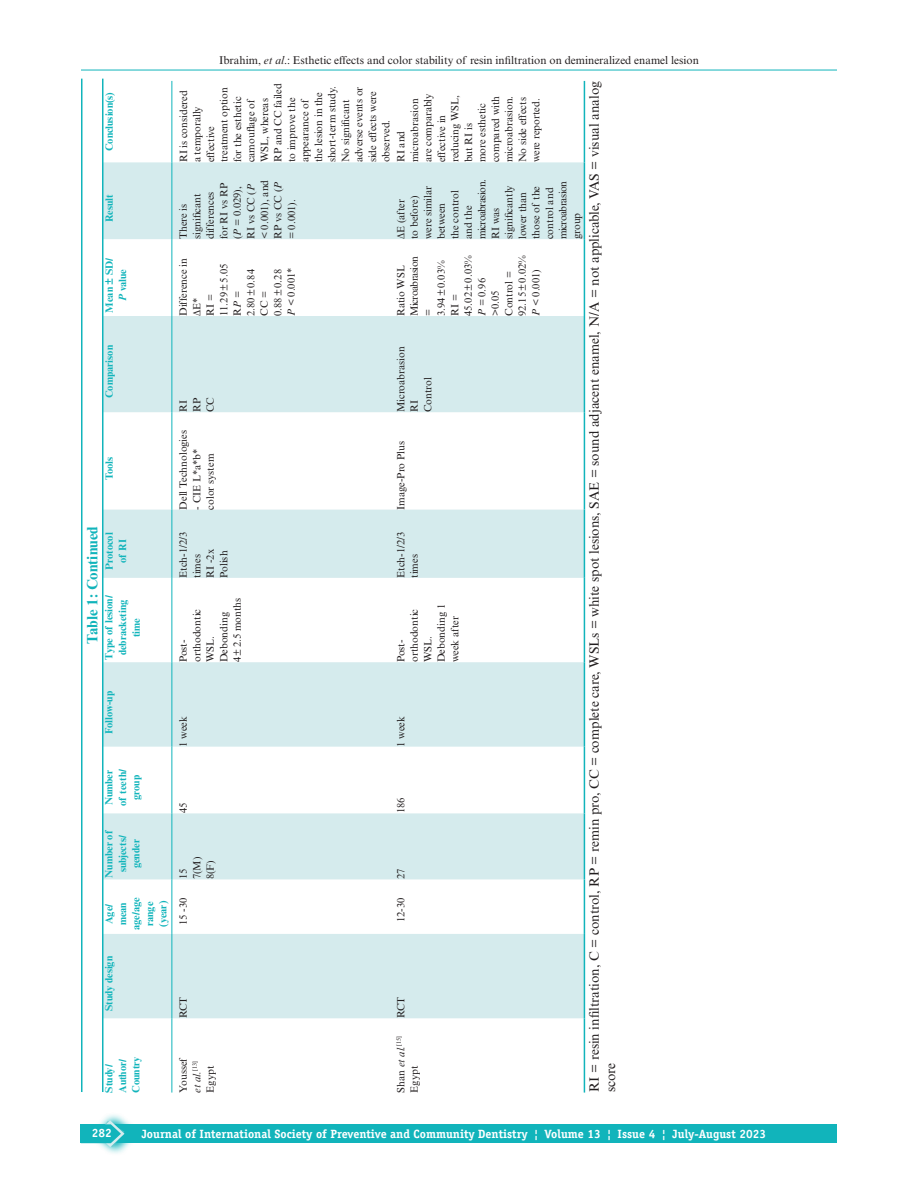
<style>
.page{position:relative;width:918px;height:1188px;background:#fff}
.page>*{position:absolute;margin:0;border:0;box-sizing:border-box;transform-origin:0 0}
.t1{font:700 15px "Times New Roman MT Std";color:#11b4bb}
.t2{font:13.5px/16.5px "Times New Roman MT Std";color:#231f20}
.t3{font:700 12px "Officina Serif Std";color:#fff}
.t4{font:11.25px "Times New Roman MT Std";color:#231f20}
.t5{font:10.5px/13.5px "Times New Roman MT Std";color:#231f20}
.t6{font:700 10.5px/13.5px "Times New Roman MT Std";color:#11b4bb;text-align:center}
.s1{font-style:italic}
</style>
<div class="page">
<div style="left:81px;top:1124px;width:756px;height:19px;background:#11b4bb"></div>
<svg style="left:102px;top:1114px;width:29px;height:40px"></svg>
<svg style="left:81px;top:1120px;width:44px;height:27px"></svg>
<hr style="left:81px;top:70px;width:756px;height:1px;background:#11b4bb">
<svg style="left:104px;top:162px;width:480px;height:856px;fill:#d5ebed"></svg>
<hr style="left:171px;top:1018px;width:1px;height:75px;background:#11b4bb">
<hr style="left:171px;top:934px;width:1px;height:84px;background:#11b4bb">
<hr style="left:171px;top:879px;width:1px;height:55px;background:#11b4bb">
<hr style="left:171px;top:813px;width:1px;height:66px;background:#11b4bb">
<hr style="left:171px;top:747px;width:1px;height:66px;background:#11b4bb">
<hr style="left:171px;top:662px;width:1px;height:85px;background:#11b4bb">
<hr style="left:171px;top:578px;width:1px;height:84px;background:#11b4bb">
<hr style="left:171px;top:510px;width:1px;height:68px;background:#11b4bb">
<hr style="left:171px;top:412px;width:1px;height:98px;background:#11b4bb">
<hr style="left:171px;top:316px;width:1px;height:96px;background:#11b4bb">
<hr style="left:171px;top:239px;width:1px;height:77px;background:#11b4bb">
<hr style="left:171px;top:162px;width:1px;height:77px;background:#11b4bb">
<hr style="left:171px;top:81px;width:1px;height:81px;background:#11b4bb">
<hr style="left:584px;top:1018px;width:1px;height:75px;background:#11b4bb">
<hr style="left:584px;top:934px;width:1px;height:84px;background:#11b4bb">
<hr style="left:584px;top:879px;width:1px;height:55px;background:#11b4bb">
<hr style="left:584px;top:813px;width:1px;height:66px;background:#11b4bb">
<hr style="left:584px;top:747px;width:1px;height:66px;background:#11b4bb">
<hr style="left:584px;top:662px;width:1px;height:85px;background:#11b4bb">
<hr style="left:584px;top:578px;width:1px;height:84px;background:#11b4bb">
<hr style="left:584px;top:510px;width:1px;height:68px;background:#11b4bb">
<hr style="left:584px;top:412px;width:1px;height:98px;background:#11b4bb">
<hr style="left:584px;top:316px;width:1px;height:96px;background:#11b4bb">
<hr style="left:584px;top:239px;width:1px;height:77px;background:#11b4bb">
<hr style="left:584px;top:162px;width:1px;height:77px;background:#11b4bb">
<hr style="left:584px;top:81px;width:1px;height:81px;background:#11b4bb">
<hr style="left:81px;top:79px;width:1px;height:1013px;background:#11b4bb">
<hr style="left:102px;top:79px;width:2px;height:1013px;background:#11b4bb">
<p class="t6" style="left:102px;top:151px;width:61px;rotate:-90deg">Conclusion(s)</p>
<p class="t6" style="left:102px;top:222px;width:29px;rotate:-90deg">Result</p>
<p class="t6" style="left:102px;top:313px;width:57px;rotate:-90deg">Mean ± SD/<br><span class="s1">P</span> value</p>
<p class="t6" style="left:102px;top:398px;width:54px;rotate:-90deg">Comparison</p>
<p class="t6" style="left:102px;top:480px;width:25px;rotate:-90deg">Tools</p>
<h1 class="t1" style="left:83px;top:644px;width:119px;rotate:-90deg">Table 1: Continued</h1>
<p class="t6" style="left:102px;top:570px;width:39px;rotate:-90deg">Protocol of RI</p>
<p class="t6" style="left:102px;top:660px;width:66px;rotate:-90deg">Type of lesion/ debracketing time</p>
<p class="t6" style="left:102px;top:734px;width:45px;rotate:-90deg">Follow-up</p>
<p class="t6" style="left:102px;top:806px;width:38px;rotate:-90deg">Number of teeth/ group</p>
<p class="t6" style="left:102px;top:878px;width:49px;rotate:-90deg">Number of subjects/ gender</p>
<p class="t6" style="left:102px;top:930px;width:35px;rotate:-90deg">Age/ mean age/age range (year)</p>
<p class="t6" style="left:102px;top:1011px;width:57px;rotate:-90deg">Study design</p>
<p class="t6" style="left:102px;top:1093px;width:38px;text-align:left;rotate:-90deg">Study/<br>Author/<br>Country</p>
<p class="t4" style="left:219px;top:54px;width:481px">Ibrahim, <span class="s1">et al</span>.: Esthetic effects and color stability of resin infiltration on demineralized enamel lesion</p>
<p class="t2" style="left:586px;top:1092px;width:1012px;rotate:-90deg">RI = resin infiltration, C = control, RP = remin pro, CC = complete care, WSLs = white spot lesions, SAE = sound adjacent enamel, N/A = not applicable, VAS = visual analog score</p>
<p class="t5" style="left:177px;top:162px;width:81px;rotate:-90deg">RI is considered a temporally effective treatment option for the esthetic camouflage of<br>WSL, whereas<br>RP and CC failed to improve the appearance of the lesion in the short-term study.<br>No significant adverse events or side effects were observed.</p>
<p class="t5" style="left:394px;top:162px;width:70px;rotate:-90deg">RI and microabrasion are comparably effective in reducing WSL, but RI is<br>more esthetic compared with microabrasion.<br>No side effects were reported.</p>
<p class="t5" style="left:177px;top:239px;width:61px;rotate:-90deg">There is significant differences for RI vs RP (<span class="s1">P =</span> 0.029),<br>RI vs CC (<span class="s1">P &lt;</span> 0.001), and<br>RP vs CC (<span class="s1">P =</span> 0.001).</p>
<p class="t5" style="left:394px;top:239px;width:61px;rotate:-90deg">∆E (after<br>to before) were similar between<br>the control and the microabrasion.<br>RI was significantly lower than those of the control and microabrasion group</p>
<p class="t5" style="left:394px;top:316px;width:62px;rotate:-90deg">Ratio WSL<br>Microabrasion =<br>3.94±0.03%<br>RI =<br>45.02±0.03%<br><span class="s1">P =</span> 0.96 &gt;0.05<br>Control =<br>92.15±0.02%<br><span class="s1">P &lt;</span> 0.001)</p>
<p class="t5" style="left:177px;top:316px;width:59px;rotate:-90deg">Difference in ∆E*<br>RI =<br>11.29±5.05<br>R<span class="s1">P =<br></span>2.80±0.84<br>CC =<br>0.88±0.28<br><span class="s1">P &lt;</span> 0.001*</p>
<p class="t5" style="left:394px;top:412px;width:67px;rotate:-90deg">Microabrasion<br>RI<br>Control</p>
<p class="t5" style="left:177px;top:412px;width:17px;rotate:-90deg">RI<br>RP<br>CC</p>
<p class="t5" style="left:177px;top:510px;width:81px;rotate:-90deg">Dell Technologies</p>
<p class="t5" style="left:394px;top:510px;width:70px;rotate:-90deg">Image-Pro Plus</p>
<p class="t5" style="left:190px;top:510px;width:63px;rotate:-90deg">- CIE L*a*b* color system</p>
<p class="t5" style="left:394px;top:578px;width:48px;rotate:-90deg">Etch-1/2/3 times</p>
<p class="t5" style="left:177px;top:578px;width:48px;rotate:-90deg">Etch-1/2/3 times<br>RI -2x<br>Polish</p>
<p class="t5" style="left:177px;top:662px;width:66px;rotate:-90deg">Post&shy;orthodontic<br>WSL.<br>Debonding<br>4±2.5 months</p>
<p class="t5" style="left:394px;top:662px;width:60px;rotate:-90deg">Post&shy;orthodontic<br>WSL.<br>Debonding 1 week after</p>
<p class="t5" style="left:394px;top:747px;width:32px;rotate:-90deg">1 week</p>
<p class="t5" style="left:177px;top:747px;width:32px;rotate:-90deg">1 week</p>
<p class="t5" style="left:394px;top:813px;width:17px;rotate:-90deg">186</p>
<p class="t5" style="left:177px;top:813px;width:12px;rotate:-90deg">45</p>
<p class="t5" style="left:177px;top:879px;width:24px;rotate:-90deg">15<br>7(M)<br>8(F)</p>
<p class="t5" style="left:394px;top:879px;width:12px;rotate:-90deg">27</p>
<p class="t5" style="left:394px;top:922px;width:26px;rotate:-90deg">12-30</p>
<p class="t5" style="left:177px;top:925px;width:29px;rotate:-90deg">15 -30</p>
<p class="t5" style="left:394px;top:1018px;width:23px;rotate:-90deg">RCT</p>
<p class="t5" style="left:177px;top:1018px;width:23px;rotate:-90deg">RCT</p>
<p class="t5" style="left:394px;top:1093px;width:58px;rotate:-90deg">Shan <span class="s1">et al.</span><sup>[15]<br></sup>Egypt</p>
<p class="t5" style="left:177px;top:1093px;width:37px;rotate:-90deg">Youssef <span class="s1">et al.</span><sup>[13]<br></sup>Egypt</p>
<p class="t3" style="left:92px;top:1126px;width:22px">282</p>
<p class="t3" style="left:142px;top:1126px;width:626px">Journal of International Society of Preventive and Community Dentistry ¦ Volume 13 ¦ Issue 4 ¦ July-August 2023</p>
</div>
